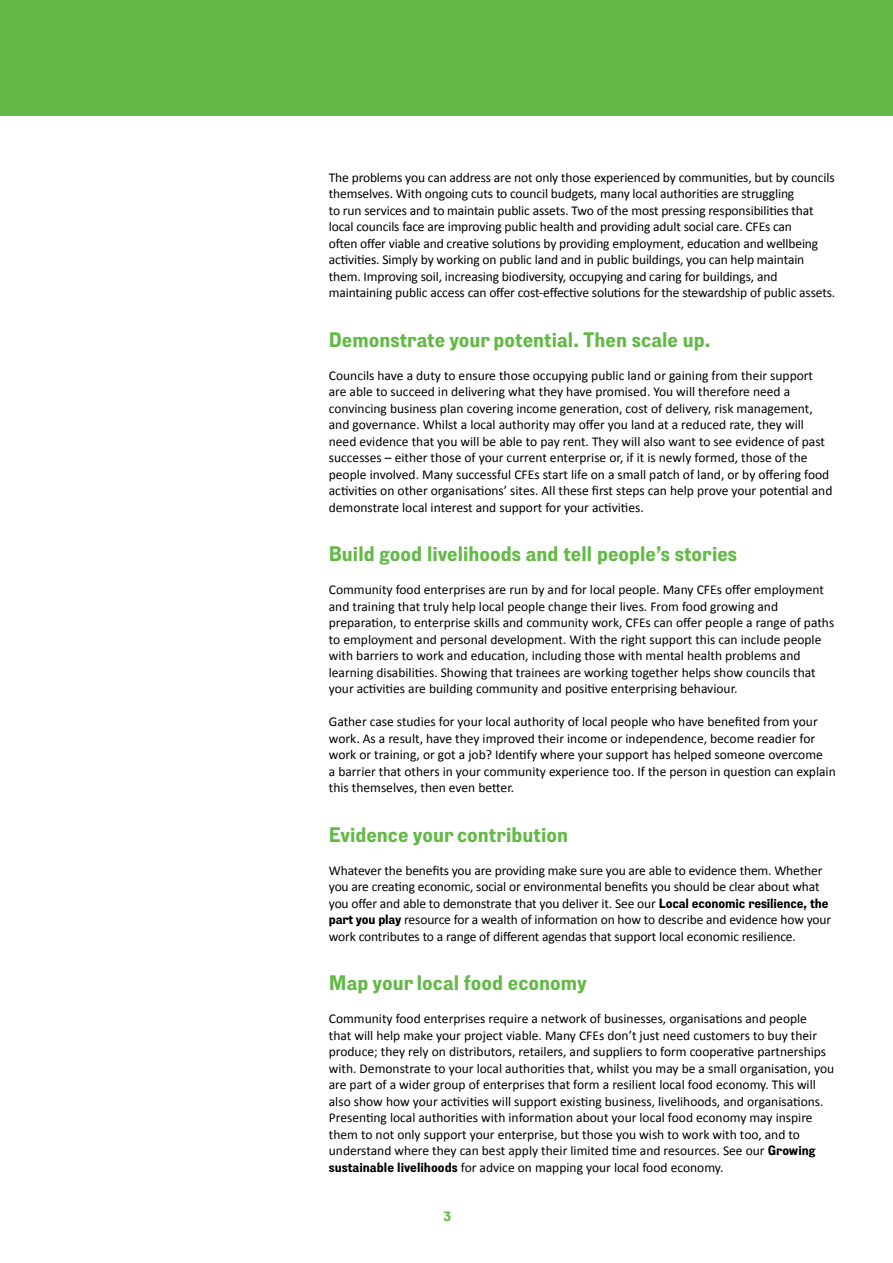
<style>
.page{position:relative;width:893px;height:1263px;background:#fff}
.page>*{position:absolute;margin:0;border:0;box-sizing:border-box;transform-origin:0 0}
.t1{font:700 21px "Lorimer";color:#63b946}
.t2{font:13.5px/16.5px "Calibri";color:#000}
.t3{font:700 13.5px "Lorimer";color:#63b946}
.s1{font-family:"Lorimer";font-weight:700}
</style>
<div class="page">
<div style="left:0;top:0;width:893px;height:116px;background:#63b946"></div>
<p class="t2" style="left:329px;top:169px;width:508px">The problems you can address are not only those experienced by communities, but by councils themselves. With ongoing cuts to council budgets, many local authorities are struggling<br>to run services and to maintain public assets. Two of the most pressing responsibilities that local councils face are improving public health and providing adult social care. CFEs can<br>often offer viable and creative solutions by providing employment, education and wellbeing activities. Simply by working on public land and in public buildings, you can help maintain them. Improving soil, increasing biodiversity, occupying and caring for buildings, and maintaining public access can offer cost-effective solutions for the stewardship of public assets.</p>
<h1 class="t1" style="left:329px;top:327px;width:383px">Demonstrate your potential. Then scale up.</h1>
<p class="t2" style="left:329px;top:367px;width:505px">Councils have a duty to ensure those occupying public land or gaining from their support are able to succeed in delivering what they have promised. You will therefore need a convincing business plan covering income generation, cost of delivery, risk management, and governance. Whilst a local authority may offer you land at a reduced rate, they will need evidence that you will be able to pay rent. They will also want to see evidence of past successes – either those of your current enterprise or, if it is newly formed, those of the people involved. Many successful CFEs start life on a small patch of land, or by offering food activities on other organisations’ sites. All these first steps can help prove your potential and demonstrate local interest and support for your activities.</p>
<h1 class="t1" style="left:329px;top:542px;width:410px">Build good livelihoods and tell people’s stories</h1>
<p class="t2" style="left:329px;top:581px;width:507px">Community food enterprises are run by and for local people. Many CFEs offer employment and training that truly help local people change their lives. From food growing and preparation, to enterprise skills and community work, CFEs can offer people a range of paths to employment and personal development. With the right support this can include people with barriers to work and education, including those with mental health problems and learning disabilities. Showing that trainees are working together helps show councils that your activities are building community and positive enterprising behaviour.</p>
<p class="t2" style="left:329px;top:713px;width:508px">Gather case studies for your local authority of local people who have benefited from your work. As a result, have they improved their income or independence, become readier for work or training, or got a job? Identify where your support has helped someone overcome<br>a barrier that others in your community experience too. If the person in question can explain this themselves, then even better.</p>
<h1 class="t1" style="left:329px;top:822px;width:241px">Evidence your contribution</h1>
<p class="t2" style="left:329px;top:862px;width:504px">Whatever the benefits you are providing make sure you are able to evidence them. Whether you are creating economic, social or environmental benefits you should be clear about what you offer and able to demonstrate that you deliver it. See our <span class="s1">Local economic resilience, the part you play</span> resource for a wealth of information on how to describe and evidence how your work contributes to a range of different agendas that support local economic resilience.</p>
<h1 class="t1" style="left:329px;top:971px;width:259px">Map your local food economy</h1>
<p class="t2" style="left:329px;top:1010px;width:507px">Community food enterprises require a network of businesses, organisations and people<br>that will help make your project viable. Many CFEs don’t just need customers to buy their produce; they rely on distributors, retailers, and suppliers to form cooperative partnerships with. Demonstrate to your local authorities that, whilst you may be a small organisation, you are part of a wider group of enterprises that form a resilient local food economy. This will also show how your activities will support existing business, livelihoods, and organisations.<br>Presenting local authorities with information about your local food economy may inspire them to not only support your enterprise, but those you wish to work with too, and to understand where they can best apply their limited time and resources. See our <span class="s1">Growing sustainable livelihoods</span> for advice on mapping your local food economy.</p>
<p class="t3" style="left:443px;top:1209px;width:9px">3</p>
</div>
